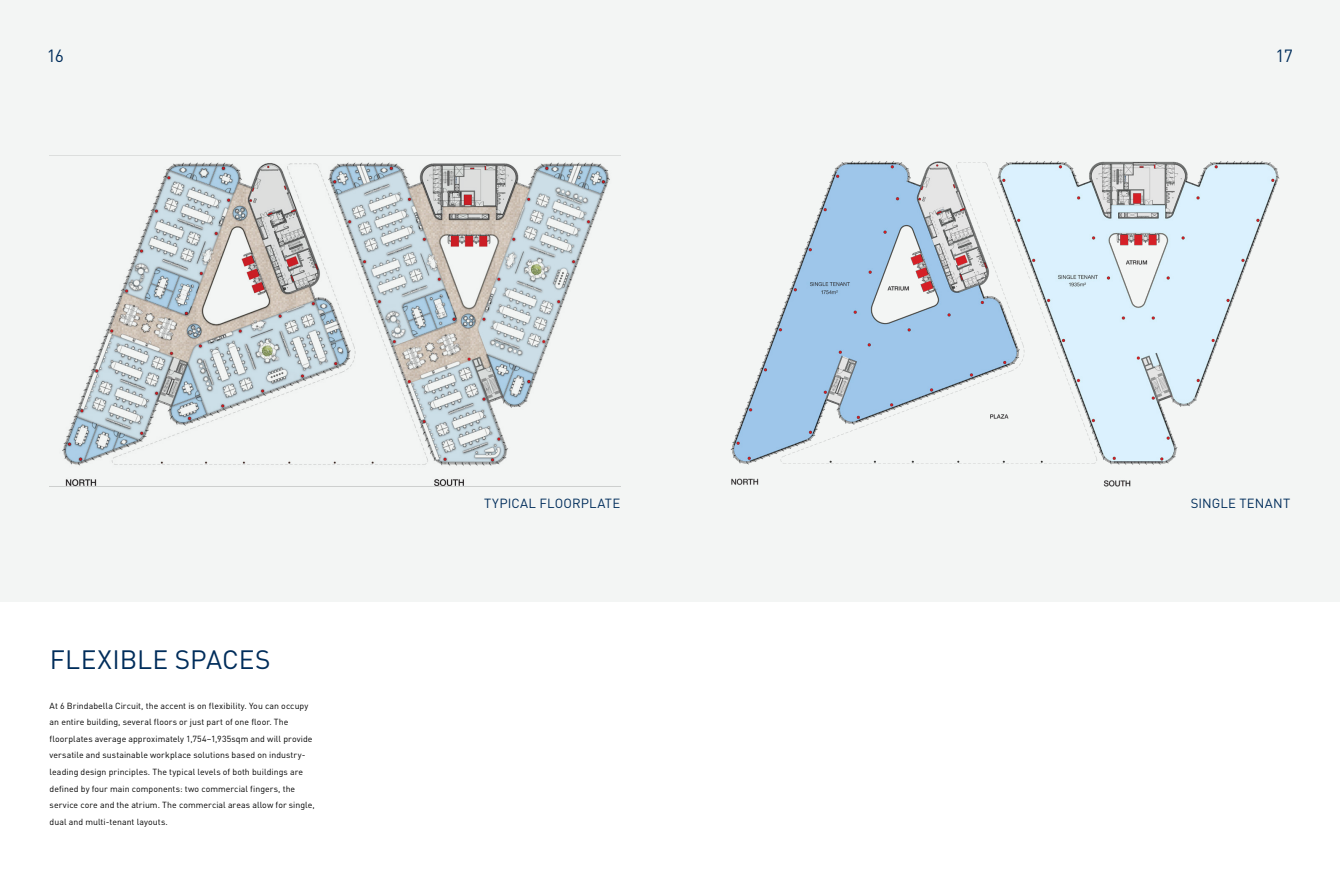
<style>
.page{position:relative;width:1340px;height:888px;background:#fff}
.page>*{position:absolute;margin:0;border:0;box-sizing:border-box;transform-origin:0 0}
.t1{font:26.25px "DINOT";letter-spacing:.005em;color:#002d5b}
.t2{font:17.5px "DINOT";color:#002d5b}
.t3{font:13.12px "DINOT";letter-spacing:.01em;color:#002d5b}
.t4{font:8.75px/16.6px "DINOT";letter-spacing:.005em;color:#000}
</style>
<div class="page">
<div style="left:0;top:0;width:1339px;height:601px;background:#f3f5f4"></div>
<img style="left:50px;top:155px;width:570px;height:332px">
<img style="left:730px;top:161px;width:550px;height:326px">
<h2 class="t2" style="left:47px;top:45px;width:19px">16</h2>
<h2 class="t2" style="left:1275px;top:45px;width:19px">17</h2>
<h1 class="t1" style="left:50px;top:643px;width:222px">FLEXIBLE SPACES</h1>
<p class="t4" style="left:50px;top:697px;width:267px">At 6 Brindabella Circuit, the accent is on flexibility. You can occupy an entire building, several floors or just part of one floor. The floorplates average approximately 1,754–1,935sqm and will provide versatile and sustainable workplace solutions based on industry&shy;leading design principles. The typical levels of both buildings are defined by four main components: two commercial fingers, the service core and the atrium. The commercial areas allow for single, dual and multi-tenant layouts.</p>
<h3 class="t3" style="left:484px;top:495px;width:138px">TYPICAL FLOORPLATE</h3>
<h3 class="t3" style="left:1190px;top:495px;width:101px">SINGLE TENANT</h3>
</div>
